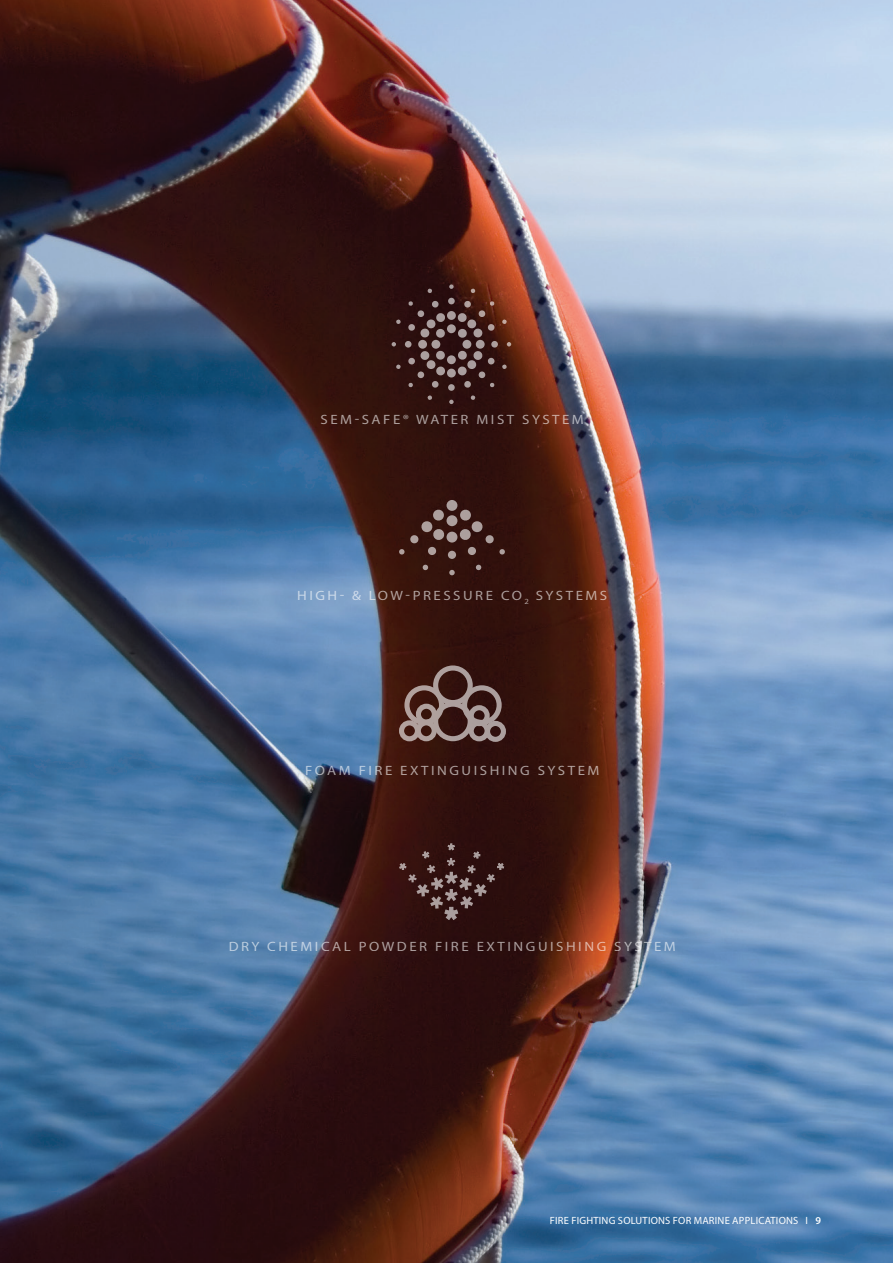
<style>
.page{position:relative;width:893px;height:1263px;background:#fff}
.page>*{position:absolute;margin:0;border:0;box-sizing:border-box;transform-origin:0 0}
.t1{font:13.5px "Myriad Pro";letter-spacing:.17em;color:#fff;scale:1.1 1}
.t2{font:10.5px "Myriad Pro";letter-spacing:.02em;color:#fff}
.t3{font:600 10.5px "Myriad Pro";color:#fff}
</style>
<div class="page">
<img style="left:0;top:0;width:893px;height:1263px">
<svg style="left:392px;top:342px;width:4px;height:4px"></svg>
<svg style="left:449px;top:400px;width:5px;height:4px"></svg>
<svg style="left:427px;top:395px;width:5px;height:5px"></svg>
<svg style="left:470px;top:395px;width:5px;height:5px"></svg>
<svg style="left:502px;top:364px;width:5px;height:5px"></svg>
<svg style="left:396px;top:364px;width:5px;height:5px"></svg>
<svg style="left:502px;top:319px;width:5px;height:5px"></svg>
<svg style="left:396px;top:319px;width:5px;height:5px"></svg>
<svg style="left:427px;top:288px;width:5px;height:5px"></svg>
<svg style="left:470px;top:288px;width:5px;height:5px"></svg>
<svg style="left:457px;top:350px;width:38px;height:38px"></svg>
<svg style="left:408px;top:300px;width:38px;height:38px"></svg>
<svg style="left:408px;top:350px;width:38px;height:38px"></svg>
<svg style="left:457px;top:300px;width:38px;height:38px"></svg>
<svg style="left:448px;top:384px;width:7px;height:7px"></svg>
<div style="left:447px;top:369px;width:9px;height:8px;background:#a99e9e;border-radius:50%"></div>
<svg style="left:447px;top:355px;width:9px;height:9px"></svg>
<svg style="left:449px;top:284px;width:5px;height:5px"></svg>
<div style="left:448px;top:298px;width:7px;height:6px;background:#a89d9e;border-radius:50%"></div>
<svg style="left:447px;top:311px;width:9px;height:9px"></svg>
<svg style="left:447px;top:324px;width:9px;height:9px"></svg>
<svg style="left:405px;top:341px;width:7px;height:7px"></svg>
<svg style="left:418px;top:340px;width:9px;height:9px"></svg>
<svg style="left:431px;top:340px;width:9px;height:9px"></svg>
<svg style="left:507px;top:342px;width:4px;height:4px"></svg>
<svg style="left:491px;top:341px;width:7px;height:7px"></svg>
<svg style="left:476px;top:340px;width:9px;height:9px"></svg>
<svg style="left:462px;top:340px;width:9px;height:9px"></svg>
<svg style="left:475px;top:564px;width:7px;height:6px"></svg>
<svg style="left:422px;top:564px;width:6px;height:6px"></svg>
<svg style="left:459px;top:509px;width:46px;height:47px;background:#472a27"></svg>
<svg style="left:399px;top:509px;width:46px;height:47px;background:#4b2d27"></svg>
<svg style="left:449px;top:570px;width:6px;height:5px"></svg>
<div style="left:448px;top:551px;width:8px;height:8px;background:#ada09d;border-radius:50%"></div>
<div style="left:447px;top:532px;width:10px;height:10px;background:#ad9f9d;border-radius:50%"></div>
<div style="left:447px;top:515px;width:10px;height:11px;background:#ac9f9e;border-radius:50%"></div>
<div style="left:447px;top:500px;width:10px;height:11px;background:#ab9f9e;border-radius:50%"></div>
<div style="left:433px;top:665px;width:40px;height:40px;border:5px solid #fff;border-radius:50%"></div>
<div style="left:462px;top:685px;width:40px;height:40px;border:5px solid #fff;border-radius:50%"></div>
<div style="left:404px;top:685px;width:40px;height:40px;border:5px solid #fff;border-radius:50%"></div>
<div style="left:433px;top:702px;width:40px;height:39px;border:5px solid #fff;border-radius:50%"></div>
<div style="left:416px;top:720px;width:21px;height:21px;border:5px solid #fff;border-radius:50%"></div>
<div style="left:469px;top:720px;width:21px;height:21px;border:5px solid #fff;border-radius:50%"></div>
<div style="left:485px;top:721px;width:21px;height:21px;border:5px solid #fff;border-radius:50%"></div>
<div style="left:399px;top:720px;width:21px;height:21px;border:5px solid #fff;border-radius:50%"></div>
<div style="left:416px;top:704px;width:21px;height:21px;border:5px solid #fff;border-radius:50%"></div>
<div style="left:469px;top:705px;width:21px;height:21px;border:5px solid #fff;border-radius:50%"></div>
<svg style="left:399px;top:843px;width:105px;height:77px;background:#3f2221"></svg>
<p class="t1" style="left:321px;top:411px;width:241px">SEM-SAFE® WATER MIST SYSTEM</p>
<p class="t1" style="left:297px;top:587px;width:283px">HIGH- &amp; LOW-PRESSURE CO<sub>2</sub> SYSTEMS</p>
<p class="t1" style="left:305px;top:762px;width:269px">FOAM FIRE EXTINGUISHING SYSTEM</p>
<p class="t1" style="left:229px;top:938px;width:408px">DRY CHEMICAL POWDER FIRE EXTINGUISHING SYSTEM</p>
<p class="t2" style="left:550px;top:1214px;width:259px">FIRE FIGHTING SOLUTIONS FOR MARINE APPLICATIONS I</p>
<p class="t3" style="left:816px;top:1214px;width:7px">9</p>
</div>
